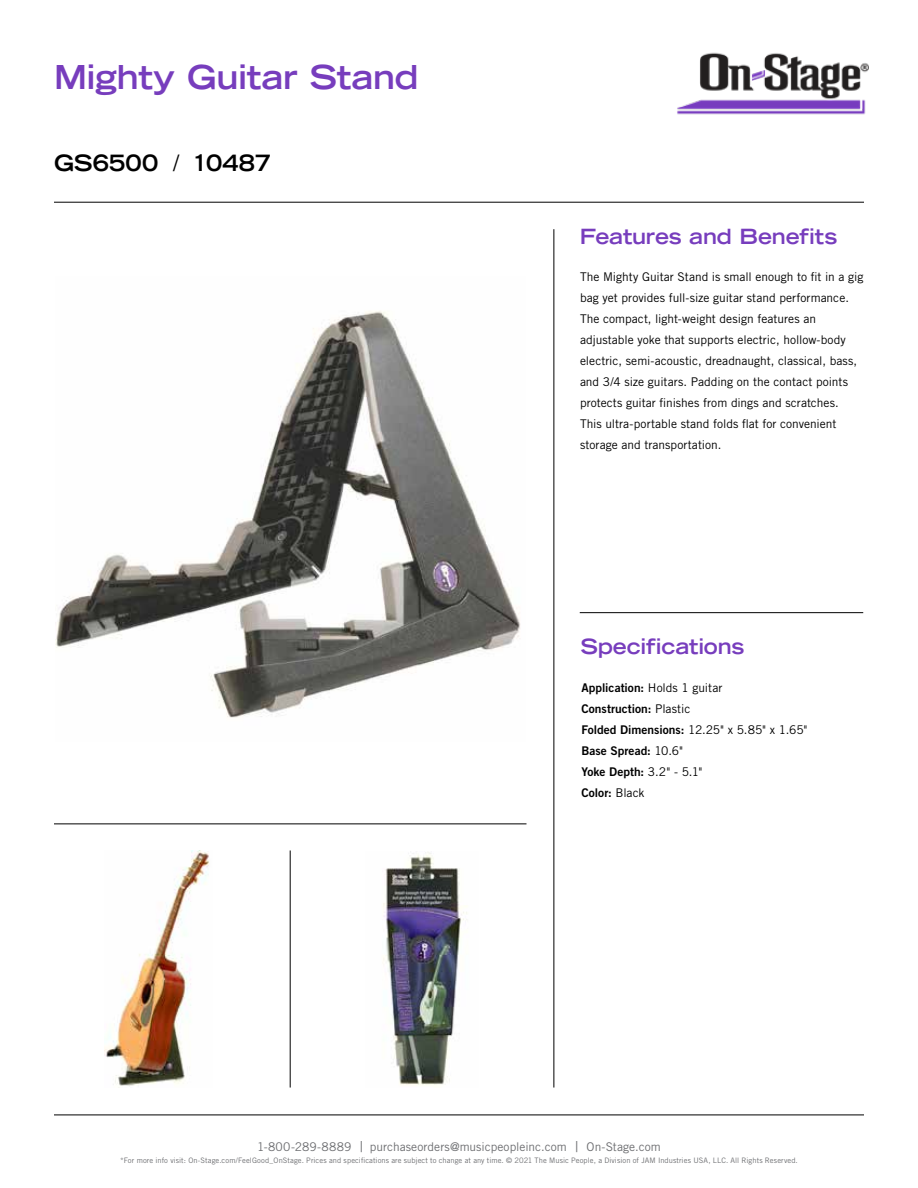
<style>
.page{position:relative;width:918px;height:1188px;background:#fff}
.page>*{position:absolute;margin:0;border:0;box-sizing:border-box;transform-origin:0 0}
.t1{font:700 expanded 33px "Trade Gothic LT Std";letter-spacing:-.01em;color:#773dbd}
.t2{font:700 expanded 22.5px "Trade Gothic LT Std";letter-spacing:.005em;color:#000}
.t3{font:700 expanded 21px "Trade Gothic LT Std";letter-spacing:-.01em;color:#773dbd}
.t4{font:12px/21px "Trade Gothic LT Std";color:#000}
.t5{font:12px/21px "Trade Gothic LT Std Bd 2";letter-spacing:.005em;color:#000}
.t6{font:12px "Trade Gothic LT Std";letter-spacing:.005em;color:#6d6e71}
.t7{font:7.5px "Trade Gothic LT Std";letter-spacing:.01em;color:#6d6e71}
.s1{font-weight:400;font-stretch:normal}
.s2{font-family:"Trade Gothic LT Std"}
.s3{font-family:"Trade Gothic LT Std Bd 2"}
.s4{font-size:15px}
</style>
<div class="page">
<hr style="left:54px;top:202px;width:810px;height:1px;background:#000">
<img style="left:677px;top:52px;width:191px;height:63px">
<hr style="left:54px;top:824px;width:472px;height:1px;background:#000">
<hr style="left:290px;top:851px;width:1px;height:237px;background:#000">
<hr style="left:554px;top:229px;width:1px;height:859px;background:#000">
<hr style="left:54px;top:1115px;width:810px;height:1px;background:#000">
<hr style="left:580px;top:612px;width:283px;height:1px;background:#000">
<img style="left:105px;top:851px;width:105px;height:237px">
<img style="left:383px;top:852px;width:84px;height:233px">
<img style="left:56px;top:311px;width:465px;height:407px">
<h1 class="t1" style="left:54px;top:56px;width:366px">Mighty Guitar Stand</h1>
<h2 class="t2" style="left:54px;top:148px;width:218px">GS6500 <span class="s1">/</span> 10487</h2>
<h3 class="t3" style="left:580px;top:223px;width:259px">Features and Benefits</h3>
<p class="t4" style="left:580px;top:266px;width:285px">The Mighty Guitar Stand is small enough to fit in a gig bag yet provides full-size guitar stand performance.<br>The compact, light-weight design features an adjustable yoke that supports electric, hollow-body electric, semi-acoustic, dreadnaught, classical, bass, and 3/4 size guitars. Padding on the contact points protects guitar finishes from dings and scratches.<br>This ultra-portable stand folds flat for convenient storage and transportation.</p>
<h3 class="t3" style="left:580px;top:633px;width:165px">Specifications</h3>
<p class="t5" style="left:581px;top:677px;width:143px">Application: <span class="s2">Holds 1 guitar<br></span>Construction: <span class="s2">Plastic</span></p>
<p class="t4" style="left:581px;top:719px;width:228px"><span class="s3">Folded Dimensions:</span> 12.25" x 5.85" x 1.65"</p>
<p class="t5" style="left:581px;top:740px;width:123px">Base Spread: <span class="s2">10.6"<br></span>Yoke Depth: <span class="s2">3.2" - 5.1"<br></span>Color: <span class="s2">Black</span></p>
<p class="t6" style="left:257px;top:1139px;width:405px">1-800-289-8889 <span class="s4">|</span> purchaseorders@musicpeopleinc.com <span class="s4">|</span> On-Stage.com</p>
<p class="t7" style="left:120px;top:1156px;width:679px">*For more info visit: On-Stage.com/FeelGood_OnStage. Prices and specifications are subject to change at any time. © 2021 The Music People, a Division of JAM Industries USA, LLC. All Rights Reserved.</p>
</div>
